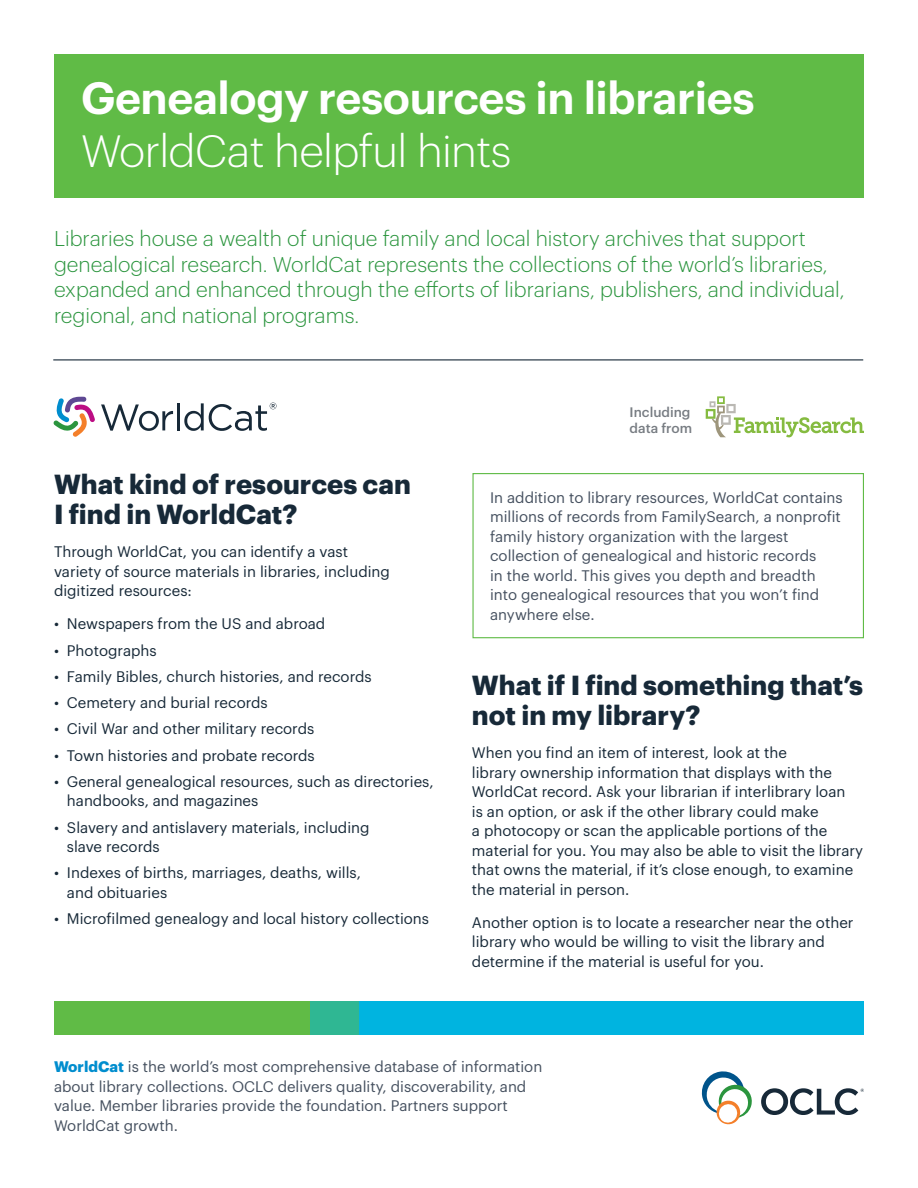
<style>
.page{position:relative;width:918px;height:1188px;background:#fff}
.page>*{position:absolute;margin:0;border:0;box-sizing:border-box;transform-origin:0 0}
.t1{font:600 44.25px "Graphik";letter-spacing:-.01em;color:#fff}
.t2{font:300 44.25px "Graphik";letter-spacing:-.015em;color:#fff}
.t3{font:700 27px/30px "Graphik";color:#172938}
.t4{font:300 21px/25.5px "Graphik";color:#2b953e}
.t5{font:15px/19.5px "Graphik";color:#172938}
.t6{font:15px/19.5px "Graphik";color:#45505f}
.t7{font:500 13.5px/16.2px "Graphik";color:#787d83}
.s1{font-weight:700;color:#008dce}
</style>
<div class="page">
<div style="left:54px;top:54px;width:810px;height:143px;background:#60bb46"></div>
<div style="left:54px;top:1001px;width:256px;height:34px;background:#60bb46"></div>
<div style="left:310px;top:1001px;width:554px;height:34px;background:#00b4e0"></div>
<div style="left:310px;top:1001px;width:49px;height:34px;background:#2fb793"></div>
<svg style="left:702px;top:1071px;width:50px;height:53px"></svg>
<svg style="left:761px;top:1088px;width:103px;height:27px"></svg>
<hr style="left:53px;top:359px;width:810px;height:1px;background:#172938">
<svg style="left:101px;top:404px;width:72px;height:27px"></svg>
<hr style="left:177px;top:403px;width:3px;height:27px;background:#172938">
<svg style="left:184px;top:403px;width:92px;height:28px"></svg>
<svg style="left:53px;top:397px;width:42px;height:40px"></svg>
<div style="left:472px;top:473px;width:392px;height:165px;border:1px solid #60bb46"></div>
<svg style="left:706px;top:396px;width:158px;height:41px"></svg>
<h1 class="t1" style="left:81px;top:64px;width:675px">Genealogy resources in libraries</h1>
<h1 class="t2" style="left:81px;top:119px;width:432px">WorldCat helpful hints</h1>
<p class="t4" style="left:54px;top:224px;width:792px">Libraries house a wealth of unique family and local history archives that support genealogical research. WorldCat represents the collections of the world’s libraries, expanded and enhanced through the efforts of librarians, publishers, and individual, regional, and national programs.</p>
<h2 class="t3" style="left:54px;top:467px;width:358px">What kind of resources can<br>I find in WorldCat?</h2>
<p class="t5" style="left:54px;top:541px;width:337px">Through WorldCat, you can identify a vast variety of source materials in libraries, including digitized resources:</p>
<p class="t5" style="left:54px;top:613px;width:273px">• Newspapers from the US and abroad</p>
<p class="t5" style="left:54px;top:639px;width:104px">• Photographs</p>
<p class="t5" style="left:54px;top:665px;width:319px">• Family Bibles, church histories, and records</p>
<p class="t5" style="left:54px;top:692px;width:215px">• Cemetery and burial records</p>
<p class="t5" style="left:54px;top:718px;width:262px">• Civil War and other military records</p>
<p class="t5" style="left:54px;top:744px;width:262px">• Town histories and probate records</p>
<p class="t5" style="left:67px;top:770px;width:368px;text-indent:-13px">• General genealogical resources, such as directories, handbooks, and magazines</p>
<p class="t5" style="left:67px;top:816px;width:304px;text-indent:-13px">• Slavery and antislavery materials, including slave records</p>
<p class="t5" style="left:67px;top:862px;width:296px;text-indent:-13px">• Indexes of births, marriages, deaths, wills, and obituaries</p>
<p class="t5" style="left:54px;top:908px;width:377px">• Microfilmed genealogy and local history collections</p>
<p class="t7" style="left:630px;top:403px;width:64px">Including data from</p>
<p class="t6" style="left:490px;top:486px;width:354px">In addition to library resources, WorldCat contains millions of records from FamilySearch, a nonprofit family history organization with the largest collection of genealogical and historic records<br>in the world. This gives you depth and breadth into genealogical resources that you won’t find anywhere else.</p>
<h2 class="t3" style="left:472px;top:668px;width:392px">What if I find something that’s not in my library?</h2>
<p class="t5" style="left:472px;top:742px;width:393px">When you find an item of interest, look at the<br>library ownership information that displays with the WorldCat record. Ask your librarian if interlibrary loan<br>is an option, or ask if the other library could make<br>a photocopy or scan the applicable portions of the material for you. You may also be able to visit the library that owns the material, if it’s close enough, to examine the material in person.</p>
<p class="t5" style="left:472px;top:911px;width:383px">Another option is to locate a researcher near the other library who would be willing to visit the library and determine if the material is useful for you.</p>
<p class="t6" style="left:54px;top:1056px;width:490px"><span class="s1">WorldCat</span> is the world’s most comprehensive database of information about library collections. OCLC delivers quality, discoverability, and value. Member libraries provide the foundation. Partners support WorldCat growth.</p>
</div>
